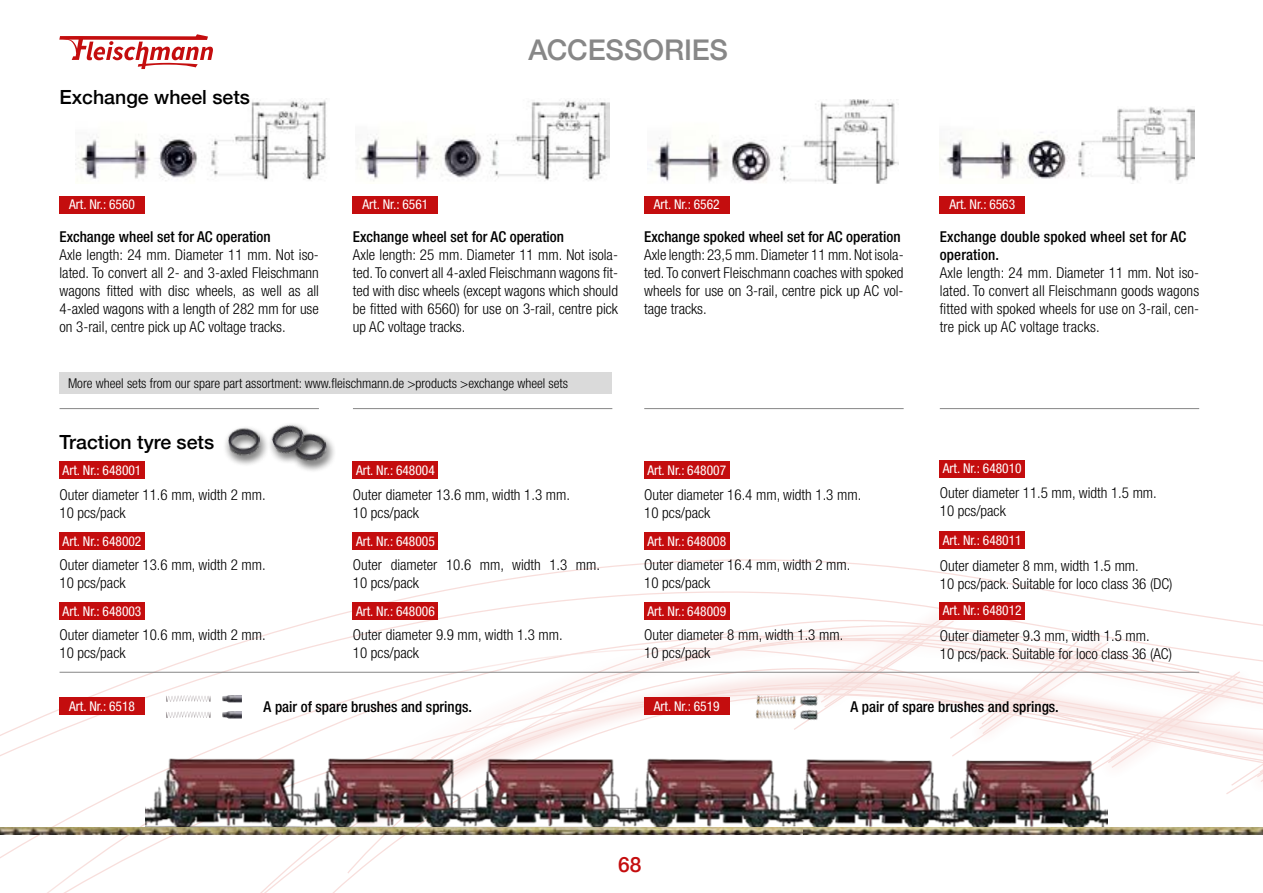
<style>
.page{position:relative;width:1263px;height:893px;background:#fff}
.page>*{position:absolute;margin:0;border:0;box-sizing:border-box;transform-origin:0 0}
.t1{font:500 28.5px "Helvetica Neue";letter-spacing:-.005em;color:#878787}
.t2{font:500 21px "Helvetica Neue";color:#c40d0e}
.t3{font:500 19.5px "Helvetica Neue";color:#000}
.t4{font:300 condensed 15px/18px "Helvetica Neue LT Std";color:#000}
.t5{font:500 condensed 15px/18px "Helvetica Neue LT Std";color:#000}
.t6{font:condensed 13.5px "Helvetica Neue LT Std";color:#fff}
.t7{font:300 condensed 13.5px "Helvetica Neue LT Std";color:#000}
</style>
<div class="page">
<svg style="left:0;top:460px;width:1263px;height:433px"></svg>
<svg style="left:59px;top:34px;width:154px;height:35px"></svg>
<img style="left:75px;top:100px;width:251px;height:81px">
<img style="left:357px;top:100px;width:253px;height:82px">
<img style="left:647px;top:100px;width:251px;height:84px">
<img style="left:940px;top:107px;width:254px;height:77px">
<hr style="left:60px;top:408px;width:259px;height:1px;background:#878787">
<hr style="left:353px;top:408px;width:259px;height:1px;background:#878787">
<hr style="left:644px;top:408px;width:260px;height:1px;background:#878787">
<hr style="left:940px;top:408px;width:259px;height:1px;background:#878787">
<img style="left:749px;top:678px;width:76px;height:61px">
<img style="left:166px;top:695px;width:76px;height:7px">
<img style="left:166px;top:711px;width:76px;height:8px">
<hr style="left:60px;top:672px;width:1139px;height:1px;background:#878787">
<div style="left:60px;top:373px;width:552px;height:21px;background:#dadada"></div>
<div style="left:644px;top:697px;width:85px;height:18px;background:#c40d0e"></div>
<div style="left:60px;top:196px;width:85px;height:17px;background:#c40d0e"></div>
<div style="left:353px;top:196px;width:85px;height:17px;background:#c40d0e"></div>
<div style="left:644px;top:196px;width:85px;height:17px;background:#c40d0e"></div>
<div style="left:940px;top:196px;width:85px;height:17px;background:#c40d0e"></div>
<div style="left:60px;top:697px;width:85px;height:18px;background:#c40d0e"></div>
<div style="left:60px;top:461px;width:85px;height:18px;background:#c40d0e"></div>
<div style="left:60px;top:602px;width:85px;height:18px;background:#c40d0e"></div>
<div style="left:60px;top:532px;width:85px;height:18px;background:#c40d0e"></div>
<div style="left:353px;top:461px;width:85px;height:18px;background:#c40d0e"></div>
<div style="left:353px;top:602px;width:85px;height:18px;background:#c40d0e"></div>
<div style="left:353px;top:532px;width:85px;height:18px;background:#c40d0e"></div>
<div style="left:644px;top:461px;width:85px;height:18px;background:#c40d0e"></div>
<div style="left:644px;top:602px;width:85px;height:18px;background:#c40d0e"></div>
<div style="left:644px;top:532px;width:85px;height:18px;background:#c40d0e"></div>
<div style="left:940px;top:460px;width:85px;height:17px;background:#c40d0e"></div>
<div style="left:940px;top:602px;width:85px;height:18px;background:#c40d0e"></div>
<div style="left:940px;top:531px;width:85px;height:18px;background:#c40d0e"></div>
<div style="left:223px;top:425px;width:47px;height:42px;background:#000;opacity:.75"></div>
<img style="left:227px;top:425px;width:34px;height:34px">
<div style="left:289px;top:431px;width:47px;height:42px;background:#000;opacity:.75"></div>
<img style="left:314px;top:431px;width:14px;height:33px">
<div style="left:267px;top:422px;width:47px;height:43px;background:#000;opacity:.75"></div>
<img style="left:268px;top:422px;width:41px;height:38px">
<img style="left:146px;top:754px;width:962px;height:73px">
<img style="left:0;top:827px;width:804px;height:7px">
<svg style="left:804px;top:827px;width:459px;height:7px;background:#8e8363"></svg>
<h3 class="t3" style="left:60px;top:81px;width:192px">Exchange wheel sets</h3>
<h1 class="t1" style="left:528px;top:26px;width:201px">ACCESSORIES</h1>
<p class="t6" style="left:69px;top:197px;width:67px">Art. Nr.: 6560</p>
<p class="t6" style="left:363px;top:197px;width:67px">Art. Nr.: 6561</p>
<p class="t6" style="left:654px;top:197px;width:67px">Art. Nr.: 6562</p>
<p class="t6" style="left:949px;top:197px;width:67px">Art. Nr.: 6563</p>
<p class="t5" style="left:60px;top:228px;width:213px">Exchange wheel set for AC operation</p>
<p class="t4" style="left:60px;top:246px;width:261px;text-align:justify">Axle length: 24 mm. Diameter 11 mm. Not iso&shy;lated. To convert all 2- and 3-axled Fleischmann wagons fitted with disc wheels, as well as all 4-axled wagons with a length of 282 mm for use on 3-rail, centre pick up AC voltage tracks.</p>
<p class="t5" style="left:353px;top:228px;width:213px">Exchange wheel set for AC operation</p>
<p class="t4" style="left:353px;top:246px;width:267px;text-align:justify">Axle length: 25 mm. Diameter 11 mm. Not isola&shy;ted. To convert all 4-axled Fleischmann wagons fit&shy;ted with disc wheels (except wagons which should be fitted with 6560) for use on 3-rail, centre pick up AC voltage tracks.</p>
<p class="t5" style="left:644px;top:228px;width:258px">Exchange spoked wheel set for AC operation</p>
<p class="t4" style="left:644px;top:246px;width:261px;text-align:justify">Axle length: 23,5 mm. Diameter 11 mm. Not isola&shy;ted. To convert Fleischmann coaches with spoked wheels for use on 3-rail, centre pick up AC vol&shy;tage tracks.</p>
<p class="t5" style="left:940px;top:228px;width:248px">Exchange double spoked wheel set for AC operation.</p>
<p class="t4" style="left:940px;top:264px;width:261px;text-align:justify">Axle length: 24 mm. Diameter 11 mm. Not iso&shy;lated. To convert all Fleischmann goods wagons fitted with spoked wheels for use on 3-rail, cen&shy;tre pick up AC voltage tracks.</p>
<p class="t7" style="left:68px;top:376px;width:501px">More wheel sets from our spare part assortment: www.fleischmann.de &gt;products &gt;exchange wheel sets</p>
<h3 class="t3" style="left:60px;top:426px;width:156px">Traction tyre sets</h3>
<p class="t6" style="left:63px;top:463px;width:80px">Art. Nr.: 648001</p>
<p class="t6" style="left:356px;top:463px;width:80px">Art. Nr.: 648004</p>
<p class="t6" style="left:647px;top:463px;width:80px">Art. Nr.: 648007</p>
<p class="t6" style="left:943px;top:461px;width:80px">Art. Nr.: 648010</p>
<p class="t4" style="left:60px;top:485px;width:208px">Outer diameter 11.6 mm, width 2 mm.<br>10 pcs/pack</p>
<p class="t4" style="left:60px;top:555px;width:208px">Outer diameter 13.6 mm, width 2 mm.<br>10 pcs/pack</p>
<p class="t4" style="left:60px;top:626px;width:208px">Outer diameter 10.6 mm, width 2 mm.<br>10 pcs/pack</p>
<p class="t6" style="left:63px;top:533px;width:80px">Art. Nr.: 648002</p>
<p class="t6" style="left:63px;top:603px;width:80px">Art. Nr.: 648003</p>
<p class="t4" style="left:353px;top:485px;width:219px">Outer diameter 13.6 mm, width 1.3 mm.<br>10 pcs/pack</p>
<p class="t4" style="left:353px;top:555px;width:249px">Outer diameter 10.6 mm, width 1.3 mm.<br>10 pcs/pack</p>
<p class="t4" style="left:353px;top:626px;width:211px">Outer diameter 9.9 mm, width 1.3 mm.<br>10 pcs/pack</p>
<p class="t6" style="left:356px;top:533px;width:80px">Art. Nr.: 648005</p>
<p class="t6" style="left:356px;top:603px;width:80px">Art. Nr.: 648006</p>
<p class="t4" style="left:644px;top:485px;width:219px">Outer diameter 16.4 mm, width 1.3 mm.<br>10 pcs/pack</p>
<p class="t4" style="left:644px;top:555px;width:208px">Outer diameter 16.4 mm, width 2 mm.<br>10 pcs/pack</p>
<p class="t4" style="left:644px;top:626px;width:201px">Outer diameter 8 mm, width 1.3 mm.<br>10 pcs/pack</p>
<p class="t6" style="left:647px;top:533px;width:80px">Art. Nr.: 648008</p>
<p class="t6" style="left:647px;top:603px;width:80px">Art. Nr.: 648009</p>
<p class="t4" style="left:940px;top:483px;width:219px">Outer diameter 11.5 mm, width 1.5 mm.<br>10 pcs/pack</p>
<p class="t6" style="left:943px;top:533px;width:80px">Art. Nr.: 648011</p>
<p class="t4" style="left:940px;top:556px;width:234px">Outer diameter 8 mm, width 1.5 mm.<br>10 pcs/pack. Suitable for loco class 36 (DC)</p>
<p class="t4" style="left:940px;top:626px;width:234px">Outer diameter 9.3 mm, width 1.5 mm.<br>10 pcs/pack. Suitable for loco class 36 (AC)</p>
<p class="t6" style="left:943px;top:603px;width:80px">Art. Nr.: 648012</p>
<p class="t6" style="left:69px;top:699px;width:67px">Art. Nr.: 6518</p>
<p class="t5" style="left:264px;top:698px;width:210px">A pair of spare brushes and springs.</p>
<p class="t5" style="left:850px;top:698px;width:210px">A pair of spare brushes and springs.</p>
<p class="t6" style="left:654px;top:699px;width:67px">Art. Nr.: 6519</p>
<h2 class="t2" style="left:618px;top:848px;width:25px">68</h2>
</div>
